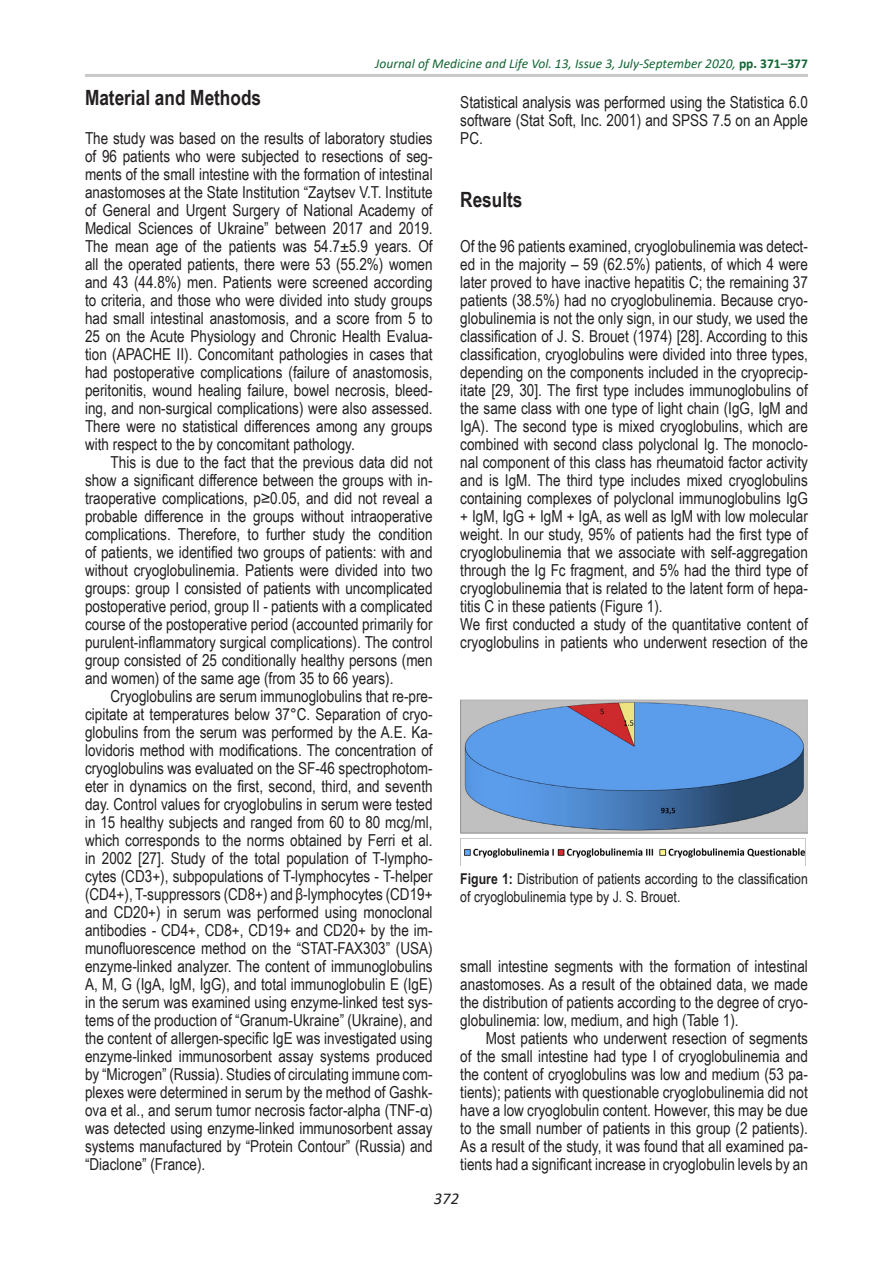
<style>
.page{position:relative;width:893px;height:1263px;background:#fff}
.page>*{position:absolute;margin:0;border:0;box-sizing:border-box;transform-origin:0 0}
.title_2{font:700 21px "Arial Narrow";color:#231f20}
.alineat{font:16.5px/18px "Arial Narrow";color:#231f20;text-align:justify}
.text{font:16.5px/18px "Arial Narrow";color:#231f20;text-align:justify}
.t1{font:italic 16.5px "Calibri";color:#231f20}
.figure_legend{font:15px/18px "Arial Narrow";color:#231f20}
.t2{font:italic 13.5px "Calibri";color:#126635}
.s1{font-weight:700;font-style:normal}
.s2{font-weight:700}
</style>
<div class="page">
<hr style="left:85px;top:74px;width:723px;height:3px;background:#c7c8ca">
<img style="left:460px;top:700px;width:348px;height:166px">
<p class="t2" style="left:375px;top:54px;width:434px">Journal of Medicine and Life Vol. 13, Issue 3, July-September 2020, <span class="s1">pp. 371–377</span></p>
<p class="title_2" style="left:85px;top:82px;width:178px">Material and Methods</p>
<p class="text" style="left:85px;top:129px;width:349px">The study was based on the results of laboratory studies of 96 patients who were subjected to resections of seg&shy;ments of the small intestine with the formation of intestinal anastomoses at the State Institution “Zaytsev V.T. Institute of General and Urgent Surgery of National Academy of Medical Sciences of Ukraine” between 2017 and 2019.<br>The mean age of the patients was 54.7±5.9 years. Of all the operated patients, there were 53 (55.2%) women and 43 (44.8%) men. Patients were screened according to criteria, and those who were divided into study groups had small intestinal anastomosis, and a score from 5 to 25 on the Acute Physiology and Chronic Health Evalua&shy;tion (APACHE II). Concomitant pathologies in cases that had postoperative complications (failure of anastomosis, peritonitis, wound healing failure, bowel necrosis, bleed&shy;ing, and non-surgical complications) were also assessed.<br>There were no statistical differences among any groups with respect to the by concomitant pathology.</p>
<p class="alineat" style="left:85px;top:453px;width:349px;text-indent:26px">This is due to the fact that the previous data did not show a significant difference between the groups with in&shy;traoperative complications, p≥0.05, and did not reveal a probable difference in the groups without intraoperative complications. Therefore, to further study the condition of patients, we identified two groups of patients: with and without cryoglobulinemia. Patients were divided into two groups: group I consisted of patients with uncomplicated postoperative period, group II - patients with a complicated course of the postoperative period (accounted primarily for purulent-inflammatory surgical complications). The control group consisted of 25 conditionally healthy persons (men and women) of the same age (from 35 to 66 years).</p>
<p class="alineat" style="left:85px;top:687px;width:349px;text-indent:26px">Cryoglobulins are serum immunoglobulins that re-pre&shy;cipitate at temperatures below 37°C. Separation of cryo&shy;globulins from the serum was performed by the A.E. Ka&shy;lovidoris method with modifications. The concentration of cryoglobulins was evaluated on the SF-46 spectrophotom&shy;eter in dynamics on the first, second, third, and seventh day. Control values for cryoglobulins in serum were tested in 15 healthy subjects and ranged from 60 to 80 mcg/ml, which corresponds to the norms obtained by Ferri et al. in 2002 [27]. Study of the total population of T-lympho&shy;cytes (CD3+), subpopulations of T-lymphocytes - T-helper (CD4+), T-suppressors (CD8+) and β-lymphocytes (CD19+ and CD20+) in serum was performed using monoclonal antibodies - CD4+, CD8+, CD19+ and CD20+ by the im&shy;munofluorescence method on the “STAT-FAX303” (USA) enzyme-linked analyzer. The content of immunoglobulins A, M, G (IgA, IgM, IgG), and total immunoglobulin E (IgE) in the serum was examined using enzyme-linked test sys&shy;tems of the production of “Granum-Ukraine” (Ukraine), and the content of allergen-specific IgE was investigated using enzyme-linked immunosorbent assay systems produced by “Microgen” (Russia). Studies of circulating immune com&shy;plexes were determined in serum by the method of Gashk&shy;ova et al., and serum tumor necrosis factor-alpha (TNF-α) was detected using enzyme-linked immunosorbent assay systems manufactured by “Protein Contour” (Russia) and “Diaclone” (France).</p>
<p class="text" style="left:460px;top:93px;width:349px">Statistical analysis was performed using the Statistica 6.0 software (Stat Soft, Inc. 2001) and SPSS 7.5 on an Apple PC.</p>
<p class="title_2" style="left:460px;top:184px;width:64px">Results</p>
<p class="text" style="left:460px;top:237px;width:349px">Of the 96 patients examined, cryoglobulinemia was detect&shy;ed in the majority – 59 (62.5%) patients, of which 4 were later proved to have inactive hepatitis C; the remaining 37 patients (38.5%) had no cryoglobulinemia. Because cryo&shy;globulinemia is not the only sign, in our study, we used the classification of J. S. Brouet (1974) [28]. According to this classification, cryoglobulins were divided into three types, depending on the components included in the cryoprecip&shy;itate [29, 30]. The first type includes immunoglobulins of the same class with one type of light chain (IgG, IgM and IgA). The second type is mixed cryoglobulins, which are combined with second class polyclonal Ig. The monoclo&shy;nal component of this class has rheumatoid factor activity and is IgM. The third type includes mixed cryoglobulins containing complexes of polyclonal immunoglobulins IgG + IgM, IgG + IgM + IgA, as well as IgM with low molecular weight. In our study, 95% of patients had the first type of cryoglobulinemia that we associate with self-aggregation through the Ig Fc fragment, and 5% had the third type of cryoglobulinemia that is related to the latent form of hepa&shy;titis C in these patients (Figure 1).</p>
<p class="text" style="left:460px;top:615px;width:349px">We first conducted a study of the quantitative content of cryoglobulins in patients who underwent resection of the</p>
<p class="figure_legend" style="left:460px;top:869px;width:349px"><span class="s2">Figure 1:</span> Distribution of patients according to the classification of cryoglobulinemia type by J. S. Brouet.</p>
<p class="text" style="left:460px;top:957px;width:349px">small intestine segments with the formation of intestinal anastomoses. As a result of the obtained data, we made the distribution of patients according to the degree of cryo&shy;globulinemia: low, medium, and high (Table 1).</p>
<p class="alineat" style="left:460px;top:1029px;width:349px;text-indent:26px">Most patients who underwent resection of segments of the small intestine had type I of cryoglobulinemia and the content of cryoglobulins was low and medium (53 pa&shy;tients); patients with questionable cryoglobulinemia did not have a low cryoglobulin content. However, this may be due to the small number of patients in this group (2 patients).<br>As a result of the study, it was found that all examined pa&shy;tients had a significant increase in cryoglobulin levels by an</p>
<p class="t1" style="left:434px;top:1187px;width:27px">372</p>
</div>
